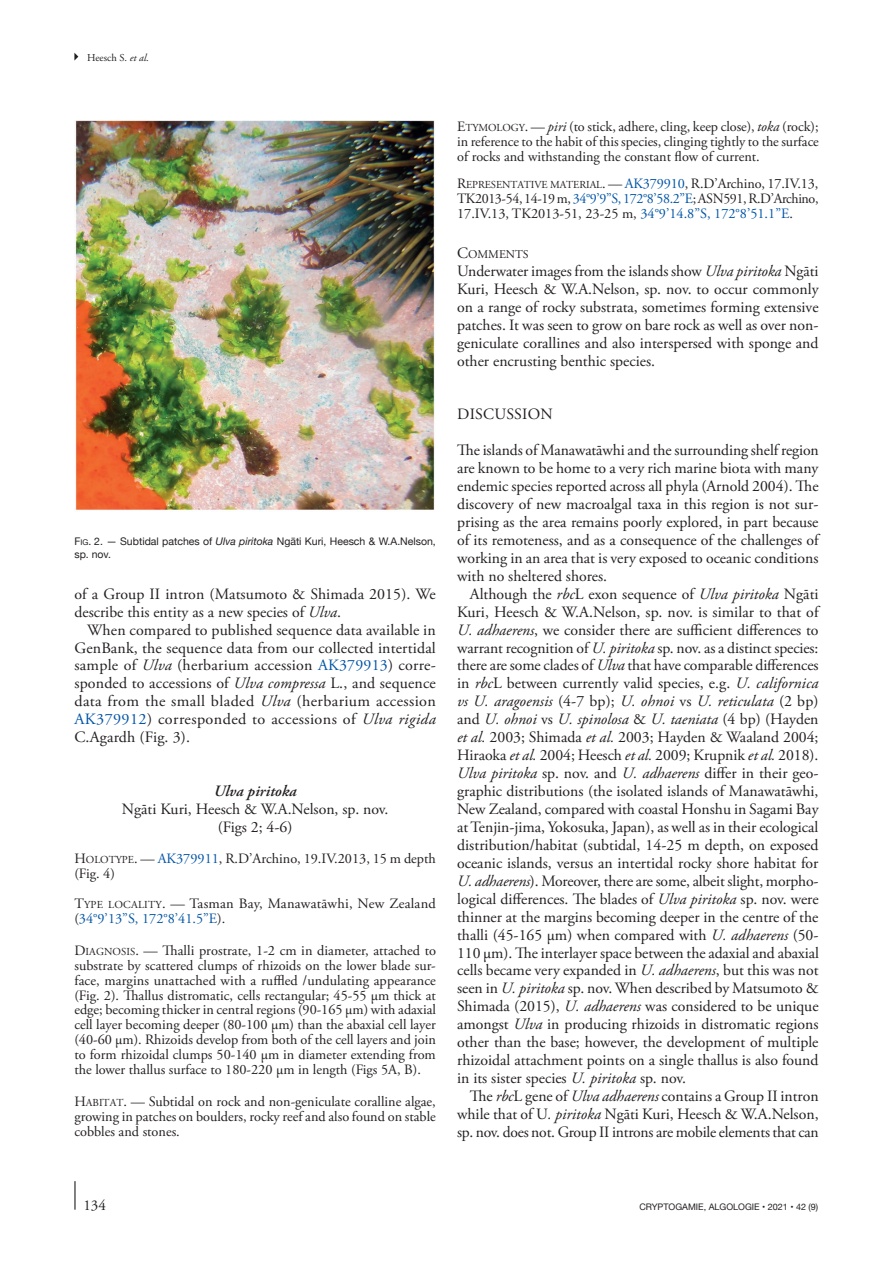
<style>
.page{position:relative;width:893px;height:1263px;background:#fff}
.page>*{position:absolute;margin:0;border:0;box-sizing:border-box;transform-origin:0 0}
.Texte_courant_Suite{font:15.75px/18px "Adobe Garamond Pro";color:#231f20;text-align:justify}
.Texte_courant_1er_pa{font:15.75px/18px "Adobe Garamond Pro";color:#231f20;text-align:justify}
.Systématique_Ss-titr{font:15.75px/18px "Adobe Garamond Pro";color:#231f20;text-align:center}
.Titre_1{font:15.75px "Adobe Garamond Pro";letter-spacing:.015em;color:#231f20}
.t1{font:15px "Adobe Garamond Pro";color:#231f20}
.Matériel-diagnose{font:14.25px/14.9px "Adobe Garamond Pro";color:#231f20;text-align:justify}
.Titre_2{font:11.85px "Adobe Garamond";color:#231f20}
.t2{font:10.5px/12.8px "Helvetica Neue";color:#231f20}
.t3{font:10.5px "Adobe Garamond Pro";color:#231f20}
.t4{font:9px "Helvetica Neue";color:#231f20}
.s1{font-style:italic}
.s2{font-style:inherit}
.s3{font-size:7.8px}
.s4{color:#0154a6}
.s5{font-weight:600;font-style:italic}
.s6{font-family:"Adobe Garamond"}
.s7{font-family:"Adobe Garamond";font-size:10.65px}
.s8{font-size:15.75px}
</style>
<div class="page">
<hr style="left:74px;top:1181px;width:2px;height:29px;background:#231f20">
<svg style="left:74px;top:53px;width:4px;height:8px"></svg>
<img style="left:75px;top:121px;width:360px;height:389px">
<p class="t3" style="left:87px;top:51px;width:63px">Heesch S. <span class="s1">et al</span>.</p>
<p class="t2" style="left:74px;top:535px;width:363px"><span class="s2">F</span><span class="s3">ig</span><span class="s2">. 2</span>. — Subtidal patches of <span class="s1">Ulva piritoka</span> Ngāti Kuri, Heesch &amp; W.A.Nelson, sp. nov.</p>
<p class="Texte_courant_1er_pa" style="left:74px;top:585px;width:363px">of a Group II intron (Matsumoto &amp; Shimada 2015). We describe this entity as a new species of <span class="s1">Ulva</span>.</p>
<p class="Texte_courant_Suite" style="left:74px;top:621px;width:363px;text-indent:13px">When compared to published sequence data available in GenBank, the sequence data from our collected intertidal sample of <span class="s1">Ulva</span> (herbarium accession <span class="s4">AK379913</span>) corre&shy;sponded to accessions of <span class="s1">Ulva compressa</span> L., and sequence data from the small bladed <span class="s1">Ulva</span> (herbarium accession <span class="s4">AK379912</span>) corresponded to accessions of <span class="s1">Ulva rigida </span>C.Agardh (Fig. 3).</p>
<p class="Systématique_Ss-titr" style="left:122px;top:783px;width:268px"><span class="s5">Ulva piritoka<br></span>Ngāti Kuri, Heesch &amp; W.A.Nelson, sp. nov. (Figs 2; 4-6)</p>
<p class="Matériel-diagnose" style="left:74px;top:851px;width:363px"><span class="s6">H</span><span class="s7">OLOTYPE</span>. — <span class="s4">AK379911</span>, R.D’Archino, 19.IV.2013, 15 m depth (Fig. 4)</p>
<p class="Matériel-diagnose" style="left:74px;top:897px;width:363px"><span class="s6">T</span><span class="s7">YPE LOCALITY</span>. — Tasman Bay, Manawatāwhi, New Zealand (<span class="s4">34°9’13”S, 172°8’41.5”E</span>).</p>
<p class="Matériel-diagnose" style="left:74px;top:943px;width:363px"><span class="s6">D</span><span class="s7">IAGNOSIS</span>. — Thalli prostrate, 1-2 cm in diameter, attached to substrate by scattered clumps of rhizoids on the lower blade sur&shy;face, margins unattached with a ruffled /undulating appearance (Fig. 2). Thallus distromatic, cells rectangular; 45-55 µm thick at edge; becoming thicker in central regions (90-165 µm) with adaxial cell layer becoming deeper (80-100 µm) than the abaxial cell layer (40-60 µm). Rhizoids develop from both of the cell layers and join to form rhizoidal clumps 50-140 µm in diameter extending from the lower thallus surface to 180-220 µm in length (Figs 5A, B).</p>
<p class="Matériel-diagnose" style="left:74px;top:1094px;width:363px"><span class="s6">H</span><span class="s7">ABITAT</span>. — Subtidal on rock and non-geniculate coralline algae, growing in patches on boulders, rocky reef and also found on stable cobbles and stones.</p>
<p class="Matériel-diagnose" style="left:457px;top:120px;width:363px"><span class="s6">E</span><span class="s7">TYMOLOGY</span>. — <span class="s1">piri</span> (to stick, adhere, cling, keep close), <span class="s1">toka</span> (rock); in reference to the habit of this species, clinging tightly to the surface of rocks and withstanding the constant flow of current.</p>
<p class="Matériel-diagnose" style="left:457px;top:177px;width:363px"><span class="s6">R</span><span class="s7">EPRESENTATIVE MATERIAL</span>. — <span class="s4">AK379910</span>, R.D’Archino, 17.IV.13, TK2013-54, 14-19 m, <span class="s4">34°9’9”S, 172°8’58.2”E</span>; ASN591, R.D’Archino, 17.IV.13, TK2013-51, 23-25 m, <span class="s4">34°9’14.8”S, 172°8’51.1”E</span>.</p>
<p class="Titre_2" style="left:457px;top:248px;width:73px"><span class="s8">C</span>OMMENTS</p>
<p class="Texte_courant_1er_pa" style="left:457px;top:262px;width:363px">Underwater images from the islands show <span class="s1">Ulva piritoka</span> Ngāti Kuri, Heesch &amp; W.A.Nelson, sp. nov. to occur commonly on a range of rocky substrata, sometimes forming extensive patches. It was seen to grow on bare rock as well as over non&shy;geniculate corallines and also interspersed with sponge and other encrusting benthic species.</p>
<p class="Titre_1" style="left:457px;top:405px;width:97px">DISCUSSION</p>
<p class="Texte_courant_1er_pa" style="left:457px;top:442px;width:363px">The islands of Manawatāwhi and the surrounding shelf region are known to be home to a very rich marine biota with many endemic species reported across all phyla (Arnold 2004). The discovery of new macroalgal taxa in this region is not sur&shy;prising as the area remains poorly explored, in part because of its remoteness, and as a consequence of the challenges of working in an area that is very exposed to oceanic conditions with no sheltered shores.</p>
<p class="Texte_courant_Suite" style="left:457px;top:585px;width:363px;text-indent:13px">Although the <span class="s1">rbc</span>L exon sequence of <span class="s1">Ulva piritoka</span> Ngāti Kuri, Heesch &amp; W.A.Nelson, sp. nov. is similar to that of <span class="s1">U. adhaerens</span>, we consider there are sufficient differences to warrant recognition of <span class="s1">U. piritoka</span> sp. nov. as a distinct species: there are some clades of <span class="s1">Ulva</span> that have comparable differences in <span class="s1">rbc</span>L between currently valid species, e.g. <span class="s1">U. californica vs U. aragoensis</span> (4-7 bp); <span class="s1">U. ohnoi</span> vs <span class="s1">U. reticulata</span> (2 bp) and <span class="s1">U. ohnoi</span> vs <span class="s1">U. spinolosa</span> &amp; <span class="s1">U. taeniata</span> (4 bp) (Hayden <span class="s1">et al.</span> 2003; Shimada <span class="s1">et al.</span> 2003; Hayden &amp; Waaland 2004; Hiraoka <span class="s1">et al.</span> 2004; Heesch <span class="s1">et al.</span> 2009; Krupnik <span class="s1">et al.</span> 2018).<br><span class="s1">Ulva piritoka</span> sp. nov. and <span class="s1">U. adhaerens</span> differ in their geo&shy;graphic distributions (the isolated islands of Manawatāwhi, New Zealand, compared with coastal Honshu in Sagami Bay at Tenjin-jima, Yokosuka, Japan), as well as in their ecological distribution/habitat (subtidal, 14-25 m depth, on exposed oceanic islands, versus an intertidal rocky shore habitat for <span class="s1">U. adhaerens</span>). Moreover, there are some, albeit slight, morpho&shy;logical differences. The blades of <span class="s1">Ulva piritoka</span> sp. nov. were thinner at the margins becoming deeper in the centre of the thalli (45-165 µm) when compared with <span class="s1">U. adhaerens</span> (50- 110 µm). The interlayer space between the adaxial and abaxial cells became very expanded in <span class="s1">U. adhaerens</span>, but this was not seen in <span class="s1">U. piritoka</span> sp. nov. When described by Matsumoto &amp; Shimada (2015), <span class="s1">U. adhaerens</span> was considered to be unique amongst <span class="s1">Ulva</span> in producing rhizoids in distromatic regions other than the base; however, the development of multiple rhizoidal attachment points on a single thallus is also found in its sister species <span class="s1">U. piritoka</span> sp. nov.</p>
<p class="Texte_courant_Suite" style="left:457px;top:1087px;width:363px;text-indent:13px">The <span class="s1">rbc</span>L gene of <span class="s1">Ulva adhaerens</span> contains a Group II intron while that of U<span class="s1">. piritoka</span> Ngāti Kuri, Heesch &amp; W.A.Nelson, sp. nov. does not. Group II introns are mobile elements that can</p>
<p class="t1" style="left:83px;top:1196px;width:24px">134</p>
<p class="t4" style="left:639px;top:1200px;width:180px">CRYPTOGAMIE, ALGOLOGIE • 2021 • 42 (9)</p>
</div>
